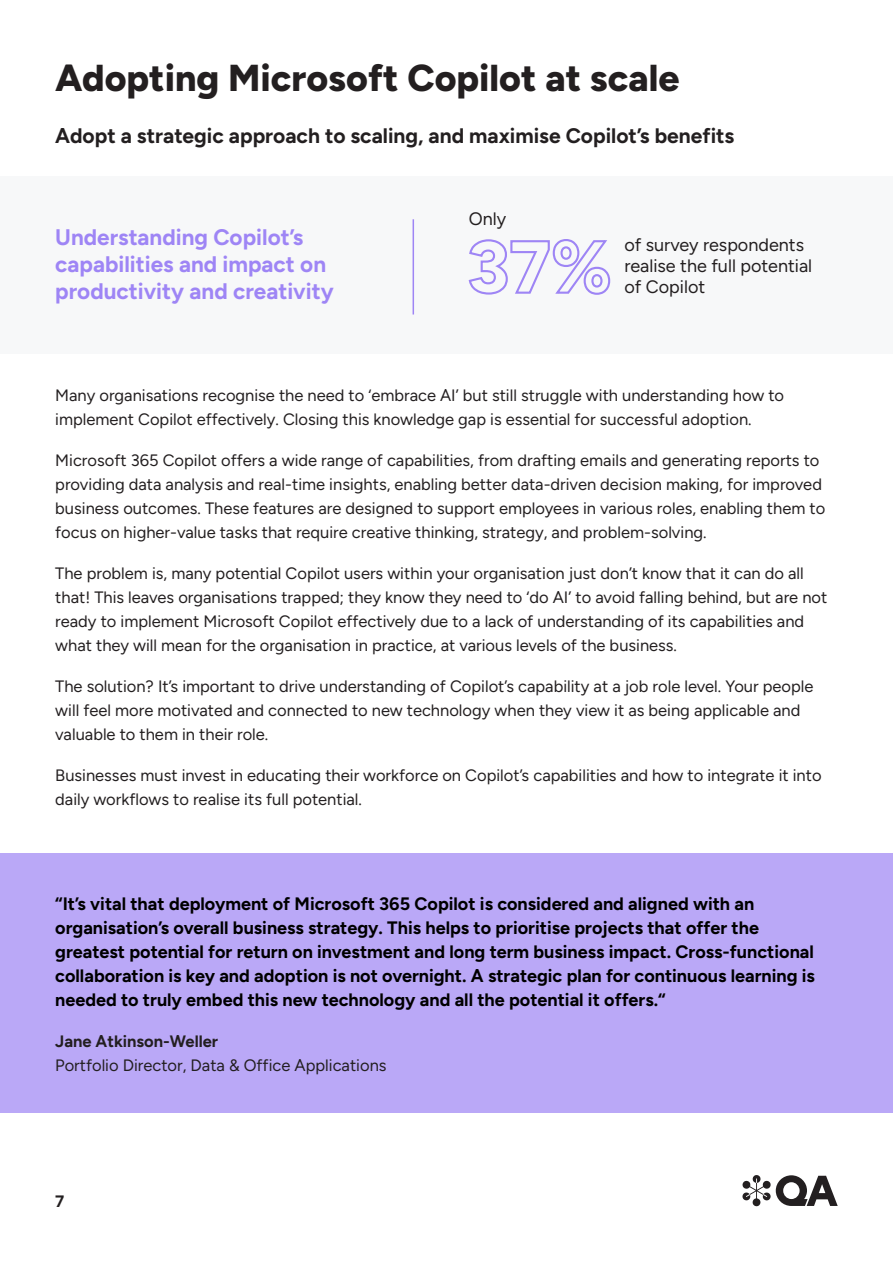
<style>
.page{position:relative;width:893px;height:1263px;background:#fff}
.page>*{position:absolute;margin:0;border:0;box-sizing:border-box;transform-origin:0 0}
.t1{font:800 37.5px "Figtree";color:#231f20}
.Opening_Paragraph{font:700 22.5px/27px "Figtree";color:#9e85f5}
.Opening_Paragraph-2{font:700 21px "Figtree";color:#231f20}
.Body_Copy{font:700 18px/24px "Figtree";color:#000}
.Opening_Paragraph-3{font:18px/21px "Figtree";color:#231f20}
.Opening_Paragraph-4{font:16.5px/24px "Figtree";color:#231f20}
.t2{font:700 16.5px "Figtree";color:#231f20}
.s1{font-weight:700}
</style>
<div class="page">
<svg style="left:742px;top:1175px;width:96px;height:32px"></svg>
<div style="left:0;top:854px;width:893px;height:259px;background:#baa8f7"></div>
<div style="left:0;top:176px;width:893px;height:178px;background:#f7f8f9"></div>
<hr style="left:413px;top:219px;width:1px;height:95px;background:#9e85f5">
<svg style="left:468px;top:239px;width:143px;height:56px"></svg>
<h3 class="t1" style="left:55px;top:55px;width:626px">Adopting Microsoft Copilot at scale</h3>
<p class="Opening_Paragraph-2" style="left:55px;top:123px;width:681px">Adopt a strategic approach to scaling, and maximise Copilot’s benefits</p>
<p class="Opening_Paragraph" style="left:55px;top:223px;width:280px">Understanding Copilot’s capabilities and impact on productivity and creativity</p>
<p class="Opening_Paragraph-3" style="left:469px;top:208px;width:39px">Only</p>
<p class="Opening_Paragraph-3" style="left:624px;top:235px;width:189px">of survey respondents realise the full potential of Copilot</p>
<p class="Opening_Paragraph-4" style="left:55px;top:383px;width:730px">Many organisations recognise the need to ‘embrace AI’ but still struggle with understanding how to implement Copilot effectively. Closing this knowledge gap is essential for successful adoption.</p>
<p class="Opening_Paragraph-4" style="left:55px;top:448px;width:771px">Microsoft 365 Copilot offers a wide range of capabilities, from drafting emails and generating reports to providing data analysis and real-time insights, enabling better data-driven decision making, for improved business outcomes. These features are designed to support employees in various roles, enabling them to focus on higher-value tasks that require creative thinking, strategy, and problem-solving.</p>
<p class="Opening_Paragraph-4" style="left:55px;top:561px;width:774px">The problem is, many potential Copilot users within your organisation just don’t know that it can do all that! This leaves organisations trapped; they know they need to ‘do AI’ to avoid falling behind, but are not ready to implement Microsoft Copilot effectively due to a lack of understanding of its capabilities and what they will mean for the organisation in practice, at various levels of the business.</p>
<p class="Opening_Paragraph-4" style="left:55px;top:674px;width:760px">The solution? It’s important to drive understanding of Copilot’s capability at a job role level. Your people will feel more motivated and connected to new technology when they view it as being applicable and valuable to them in their role.</p>
<p class="Opening_Paragraph-4" style="left:55px;top:763px;width:768px">Businesses must invest in educating their workforce on Copilot’s capabilities and how to integrate it into daily workflows to realise its full potential.</p>
<p class="Body_Copy" style="left:55px;top:891px;width:761px">“It’s vital that deployment of Microsoft 365 Copilot is considered and aligned with an organisation’s overall business strategy. This helps to prioritise projects that offer the greatest potential for return on investment and long term business impact. Cross-functional collaboration is key and adoption is not overnight. A strategic plan for continuous learning is needed to truly embed this new technology and all the potential it offers.“</p>
<p class="Opening_Paragraph-4" style="left:55px;top:1029px;width:333px"><span class="s1">Jane Atkinson-Weller<br></span>Portfolio Director, Data &amp; Office Applications</p>
<p class="t2" style="left:55px;top:1191px;width:11px">7</p>
</div>
